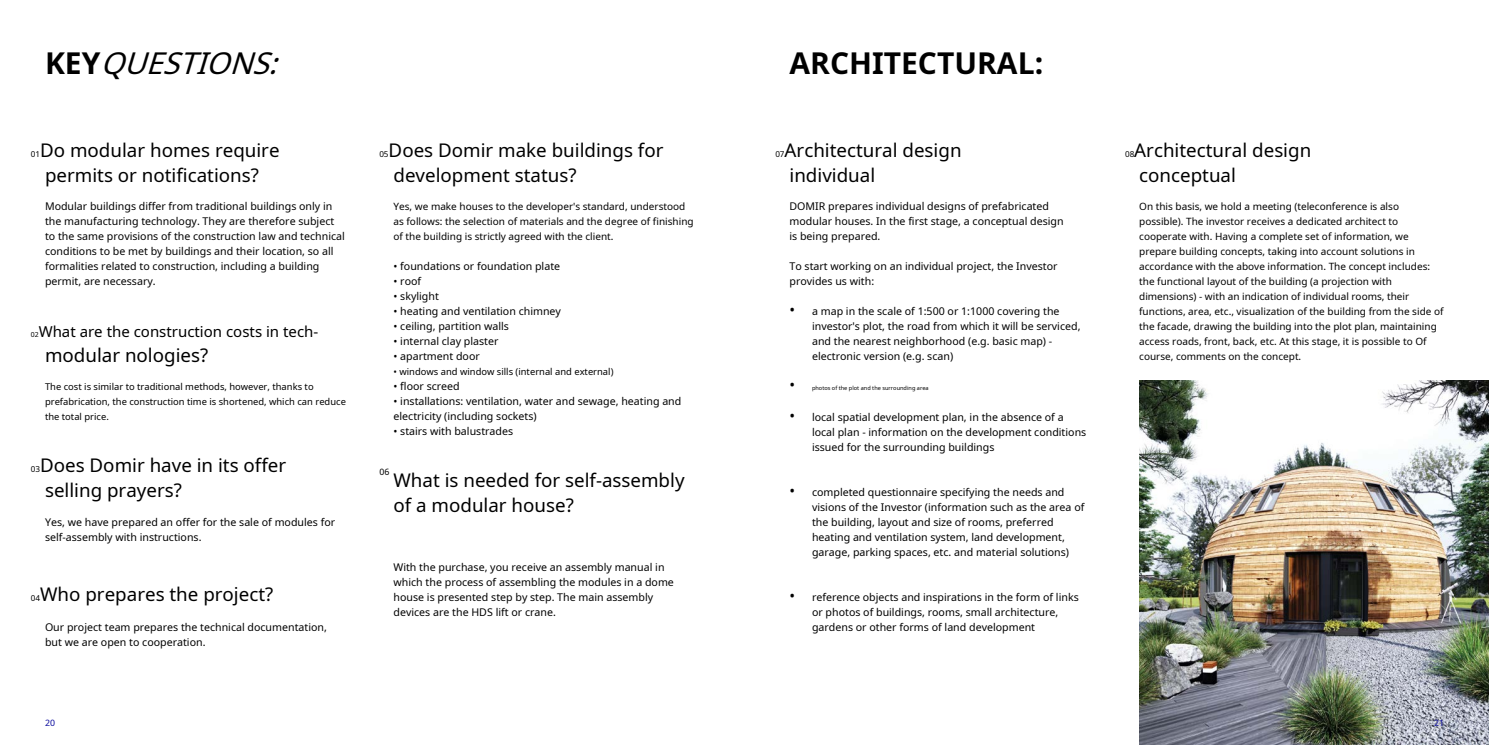
<style>
.page{position:relative;width:1489px;height:745px;background:#fff}
.page>*{position:absolute;margin:0;border:0;box-sizing:border-box;transform-origin:0 0}
.t1{font:700 30px "Noto Sans";color:#000}
.t2{font:italic 30px "Noto Sans";color:#000}
.t3{font:18.75px/25px "Noto Sans";color:#000}
.t4{font:15px "Noto Sans";color:#000}
.t5{font:10.62px/15px "Noto Sans";color:#000}
.t6{font:10px/15px "Noto Sans";color:#000}
.t7{font:9.38px/15px "Noto Sans";color:#000}
.t8{font:8.75px "Noto Sans";color:#0d0d9e}
.t9{font:8.75px "Noto Sans";color:#000}
.t10{font:8.12px "Noto Sans";color:#000}
.t11{font:5.62px "Noto Sans";color:#000}
.s1{font-weight:700;font-style:normal}
.s2{font-size:15px}
.s3{font-size:6.88px}
</style>
<div class="page">
<img style="left:1139px;top:380px;width:349px;height:364px">
<h1 class="t2" style="left:45px;top:42px;width:245px"><span class="s1">K E Y</span> QUESTIONS:</h1>
<h1 class="t1" style="left:789px;top:42px;width:255px">ARCHITECTURAL:</h1>
<p class="t10" style="left:31px;top:148px;width:11px">01</p>
<h2 class="t3" style="left:40px;top:137px;width:241px">Do modular homes require permits or notifications?</h2>
<p class="t10" style="left:379px;top:148px;width:11px">05</p>
<h2 class="t3" style="left:388px;top:137px;width:276px">Does Domir make buildings for development status?</h2>
<p class="t10" style="left:775px;top:148px;width:11px">07</p>
<h2 class="t3" style="left:784px;top:137px;width:178px">Architectural design individual</h2>
<p class="t10" style="left:1124px;top:148px;width:11px">08</p>
<h2 class="t3" style="left:1134px;top:137px;width:178px">Architectural design conceptual</h2>
<p class="t5" style="left:45px;top:198px;width:301px">Modular buildings differ from traditional buildings only in the manufacturing technology. They are therefore subject to the same provisions of the construction law and technical conditions to be met by buildings and their location, so all formalities related to construction, including a building permit, are necessary.</p>
<p class="t6" style="left:393px;top:199px;width:301px">Yes, we make houses to the developer's standard, understood as follows: the selection of materials and the degree of finishing of the building is strictly agreed with the client.</p>
<p class="t5" style="left:789px;top:198px;width:276px">DOMIR prepares individual designs of prefabricated modular houses. In the first stage, a conceptual design is being prepared.</p>
<p class="t6" style="left:1139px;top:199px;width:306px">On this basis, we hold a meeting (teleconference is also possible). The investor receives a dedicated architect to cooperate with. Having a complete set of information, we prepare building concepts, taking into account solutions in accordance with the above information. The concept includes: the functional layout of the building (a projection with dimensions) - with an indication of individual rooms, their functions, area, etc., visualization of the building from the side of the facade, drawing the building into the plot plan, maintaining access roads, front, back, etc. At this stage, it is possible to Of course, comments on the concept.</p>
<p class="t5" style="left:393px;top:258px;width:168px">• foundations or foundation plate</p>
<p class="t5" style="left:393px;top:273px;width:29px">• roof</p>
<p class="t5" style="left:393px;top:288px;width:47px">• skylight</p>
<p class="t5" style="left:393px;top:303px;width:169px">• heating and ventilation chimney</p>
<p class="t5" style="left:393px;top:318px;width:117px">• ceiling, partition walls</p>
<p class="t5" style="left:393px;top:333px;width:106px">• internal clay plaster</p>
<p class="t5" style="left:393px;top:348px;width:88px">• apartment door</p>
<p class="t7" style="left:393px;top:364px;width:221px">• windows and window sills (internal and external)</p>
<p class="t5" style="left:393px;top:378px;width:68px">• floor screed</p>
<p class="t5" style="left:393px;top:393px;width:289px">• installations: ventilation, water and sewage, heating and electricity (including sockets)</p>
<p class="t5" style="left:393px;top:423px;width:121px">• stairs with balustrades</p>
<p class="t5" style="left:789px;top:258px;width:269px">To start working on an individual project, the Investor provides us with:</p>
<p class="t5" style="left:812px;top:303px;width:270px;text-indent:-22px"><span class="s2">•</span> a map in the scale of 1:500 or 1:1000 covering the investor's plot, the road from which it will be serviced, and the nearest neighborhood (e.g. basic map) - electronic version (e.g. scan)</p>
<h3 class="t4" style="left:31px;top:320px;width:289px"><span class="s3">02</span>What are the construction costs in tech-</h3>
<h2 class="t3" style="left:45px;top:341px;width:165px">modular nologies?</h2>
<p class="t7" style="left:45px;top:379px;width:302px">The cost is similar to traditional methods, however, thanks to prefabrication, the construction time is shortened, which can reduce the total price.</p>
<p class="t11" style="left:789px;top:384px;width:141px"><span class="s2">•</span> photos of the plot and the surrounding area</p>
<p class="t5" style="left:812px;top:408px;width:276px;text-indent:-22px"><span class="s2">•</span> local spatial development plan, in the absence of a local plan - information on the development conditions issued for the surrounding buildings</p>
<p class="t10" style="left:31px;top:463px;width:11px">03</p>
<h2 class="t3" style="left:40px;top:452px;width:247px">Does Domir have in its offer selling prayers?</h2>
<p class="t9" style="left:379px;top:465px;width:12px">06</p>
<h2 class="t3" style="left:393px;top:467px;width:292px">What is needed for self-assembly of a modular house?</h2>
<p class="t5" style="left:45px;top:513px;width:292px">Yes, we have prepared an offer for the sale of modules for self-assembly with instructions.</p>
<p class="t5" style="left:812px;top:483px;width:274px;text-indent:-22px"><span class="s2">•</span> completed questionnaire specifying the needs and visions of the Investor (information such as the area of the building, layout and size of rooms, preferred heating and ventilation system, land development, garage, parking spaces, etc. and material solutions)</p>
<p class="t5" style="left:393px;top:558px;width:282px">With the purchase, you receive an assembly manual in which the process of assembling the modules in a dome house is presented step by step. The main assembly devices are the HDS lift or crane.</p>
<p class="t10" style="left:31px;top:591px;width:11px">04</p>
<h2 class="t3" style="left:40px;top:580px;width:235px">Who prepares the project?</h2>
<p class="t5" style="left:789px;top:588px;width:291px;text-align:center"><span class="s2">•</span> reference objects and inspirations in the form of links or photos of buildings, rooms, small architecture,</p>
<p class="t5" style="left:45px;top:618px;width:283px">Our project team prepares the technical documentation,</p>
<p class="t5" style="left:812px;top:618px;width:224px">gardens or other forms of land development</p>
<p class="t5" style="left:45px;top:633px;width:162px">but we are open to cooperation.</p>
<p class="t8" style="left:45px;top:716px;width:12px">20</p>
<p class="t8" style="left:1433px;top:716px;width:12px">21</p>
</div>
